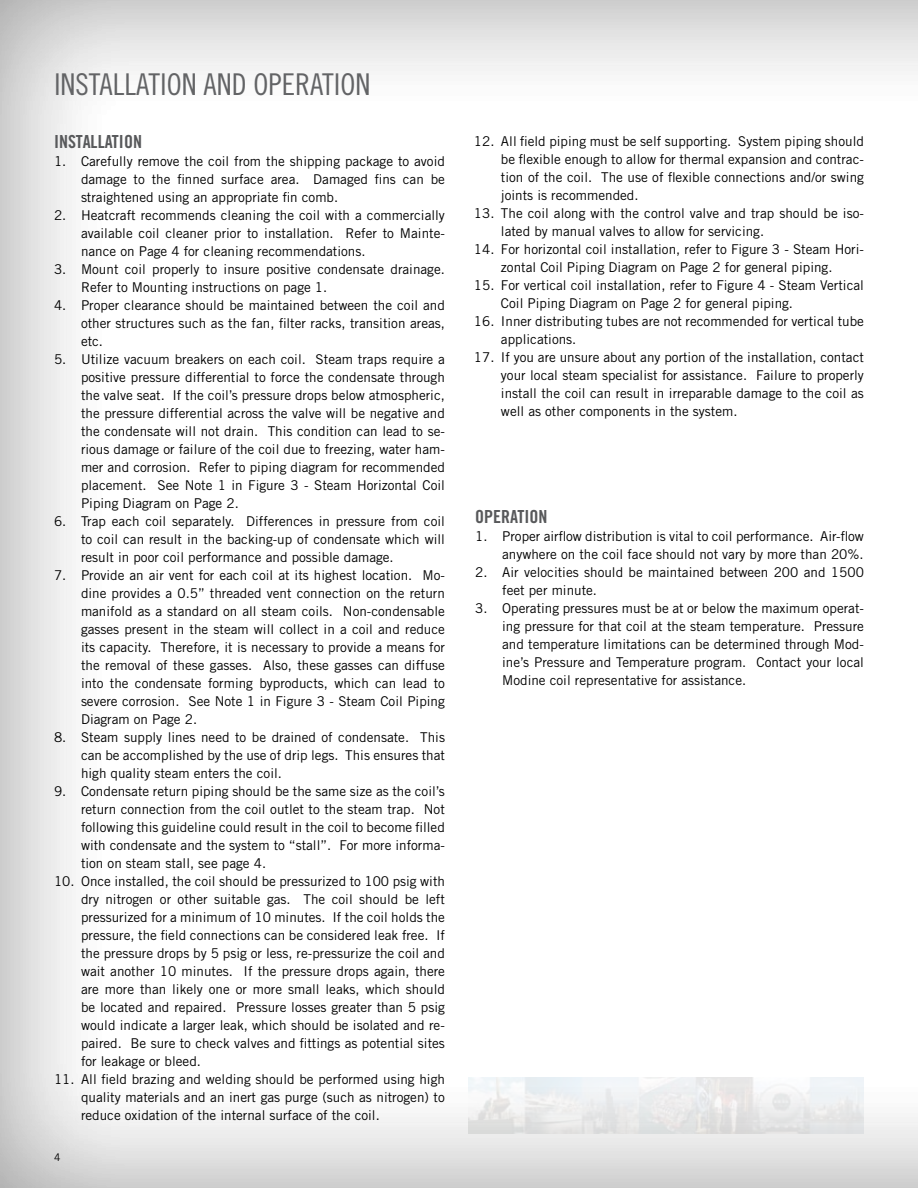
<style>
.page{position:relative;width:918px;height:1188px;background:#fff}
.page>*{position:absolute;margin:0;border:0;box-sizing:border-box;transform-origin:0 0}
.t1{font:30px "Trade Gothic LT Std Cn 18";color:#636466}
.t2{font:18px "Trade Gothic LT Std Bd Cn 20";color:#58595b}
.t3{font:13.5px/18px "Trade Gothic LT Std";color:#000;text-align:justify}
.t4{font:10.5px "Trade Gothic LT Std";color:#000}
</style>
<div class="page">
<div style="left:0;top:0;width:918px;height:1188px;background:#000;opacity:.24"></div>
<img style="left:468px;top:1077px;width:396px;height:57px">
<h1 class="t1" style="left:54px;top:67px;width:318px">INSTALLATION AND OPERATION</h1>
<h2 class="t2" style="left:54px;top:131px;width:90px">INSTALLATION</h2>
<p class="t3" style="left:81px;top:152px;width:366px;text-indent:-27px">1. Carefully remove the coil from the shipping package to avoid damage to the finned surface area. Damaged fins can be straightened using an appropriate fin comb.</p>
<p class="t3" style="left:81px;top:206px;width:365px;text-indent:-27px">2. Heatcraft recommends cleaning the coil with a commercially available coil cleaner prior to installation. Refer to Mainte&shy;nance on Page 4 for cleaning recommendations.</p>
<p class="t3" style="left:81px;top:260px;width:365px;text-indent:-27px">3. Mount coil properly to insure positive condensate drainage.<br>Refer to Mounting instructions on page 1.</p>
<p class="t3" style="left:81px;top:296px;width:366px;text-indent:-27px">4. Proper clearance should be maintained between the coil and other structures such as the fan, filter racks, transition areas, etc.</p>
<p class="t3" style="left:81px;top:350px;width:365px;text-indent:-27px">5. Utilize vacuum breakers on each coil. Steam traps require a positive pressure differential to force the condensate through the valve seat. If the coil’s pressure drops below atmospheric, the pressure differential across the valve will be negative and the condensate will not drain. This condition can lead to se&shy;rious damage or failure of the coil due to freezing, water ham&shy;mer and corrosion. Refer to piping diagram for recommended placement. See Note 1 in Figure 3 - Steam Horizontal Coil Piping Diagram on Page 2.</p>
<p class="t3" style="left:81px;top:512px;width:366px;text-indent:-27px">6. Trap each coil separately. Differences in pressure from coil to coil can result in the backing-up of condensate which will result in poor coil performance and possible damage.</p>
<p class="t3" style="left:81px;top:566px;width:366px;text-indent:-27px">7. Provide an air vent for each coil at its highest location. Mo&shy;dine provides a 0.5” threaded vent connection on the return manifold as a standard on all steam coils. Non-condensable gasses present in the steam will collect in a coil and reduce its capacity. Therefore, it is necessary to provide a means for the removal of these gasses. Also, these gasses can diffuse into the condensate forming byproducts, which can lead to severe corrosion. See Note 1 in Figure 3 - Steam Coil Piping Diagram on Page 2.</p>
<p class="t3" style="left:81px;top:728px;width:366px;text-indent:-27px">8. Steam supply lines need to be drained of condensate. This can be accomplished by the use of drip legs. This ensures that high quality steam enters the coil.</p>
<p class="t3" style="left:81px;top:782px;width:365px;text-indent:-27px">9. Condensate return piping should be the same size as the coil’s return connection from the coil outlet to the steam trap. Not following this guideline could result in the coil to become filled with condensate and the system to “stall”. For more informa&shy;tion on steam stall, see page 4.</p>
<p class="t3" style="left:81px;top:872px;width:366px;text-indent:-27px">10. Once installed, the coil should be pressurized to 100 psig with dry nitrogen or other suitable gas. The coil should be left pressurized for a minimum of 10 minutes. If the coil holds the pressure, the field connections can be considered leak free. If the pressure drops by 5 psig or less, re-pressurize the coil and wait another 10 minutes. If the pressure drops again, there are more than likely one or more small leaks, which should be located and repaired. Pressure losses greater than 5 psig would indicate a larger leak, which should be isolated and re&shy;paired. Be sure to check valves and fittings as potential sites for leakage or bleed.</p>
<p class="t3" style="left:81px;top:1070px;width:365px;text-indent:-27px">11. All field brazing and welding should be performed using high quality materials and an inert gas purge (such as nitrogen) to reduce oxidation of the internal surface of the coil.</p>
<p class="t4" style="left:54px;top:1151px;width:8px">4</p>
<p class="t3" style="left:501px;top:132px;width:364px;text-indent:-27px">12. All field piping must be self supporting. System piping should be flexible enough to allow for thermal expansion and contrac&shy;tion of the coil. The use of flexible connections and/or swing joints is recommended.</p>
<p class="t3" style="left:501px;top:204px;width:364px;text-indent:-27px">13. The coil along with the control valve and trap should be iso&shy;lated by manual valves to allow for servicing.</p>
<p class="t3" style="left:474px;top:240px;width:391px;text-align:center">14. For horizontal coil installation, refer to Figure 3 - Steam Hori&shy;zontal Coil Piping Diagram on Page 2 for general piping.</p>
<p class="t3" style="left:501px;top:276px;width:364px;text-indent:-27px">15. For vertical coil installation, refer to Figure 4 - Steam Vertical<br>Coil Piping Diagram on Page 2 for general piping.</p>
<p class="t3" style="left:501px;top:312px;width:365px;text-indent:-27px">16. Inner distributing tubes are not recommended for vertical tube applications.</p>
<p class="t3" style="left:501px;top:348px;width:364px;text-indent:-27px">17. If you are unsure about any portion of the installation, contact your local steam specialist for assistance. Failure to properly install the coil can result in irreparable damage to the coil as well as other components in the system.</p>
<h2 class="t2" style="left:475px;top:505px;width:74px">OPERATION</h2>
<p class="t3" style="left:475px;top:527px;width:390px;text-align:right">1. Proper airflow distribution is vital to coil performance. Air-flow anywhere on the coil face should not vary by more than 20%.</p>
<p class="t3" style="left:502px;top:563px;width:363px;text-indent:-27px">2. Air velocities should be maintained between 200 and 1500 feet per minute.</p>
<p class="t3" style="left:502px;top:599px;width:363px;text-indent:-27px">3. Operating pressures must be at or below the maximum operat&shy;ing pressure for that coil at the steam temperature. Pressure and temperature limitations can be determined through Mod&shy;ine’s Pressure and Temperature program. Contact your local Modine coil representative for assistance.</p>
</div>
